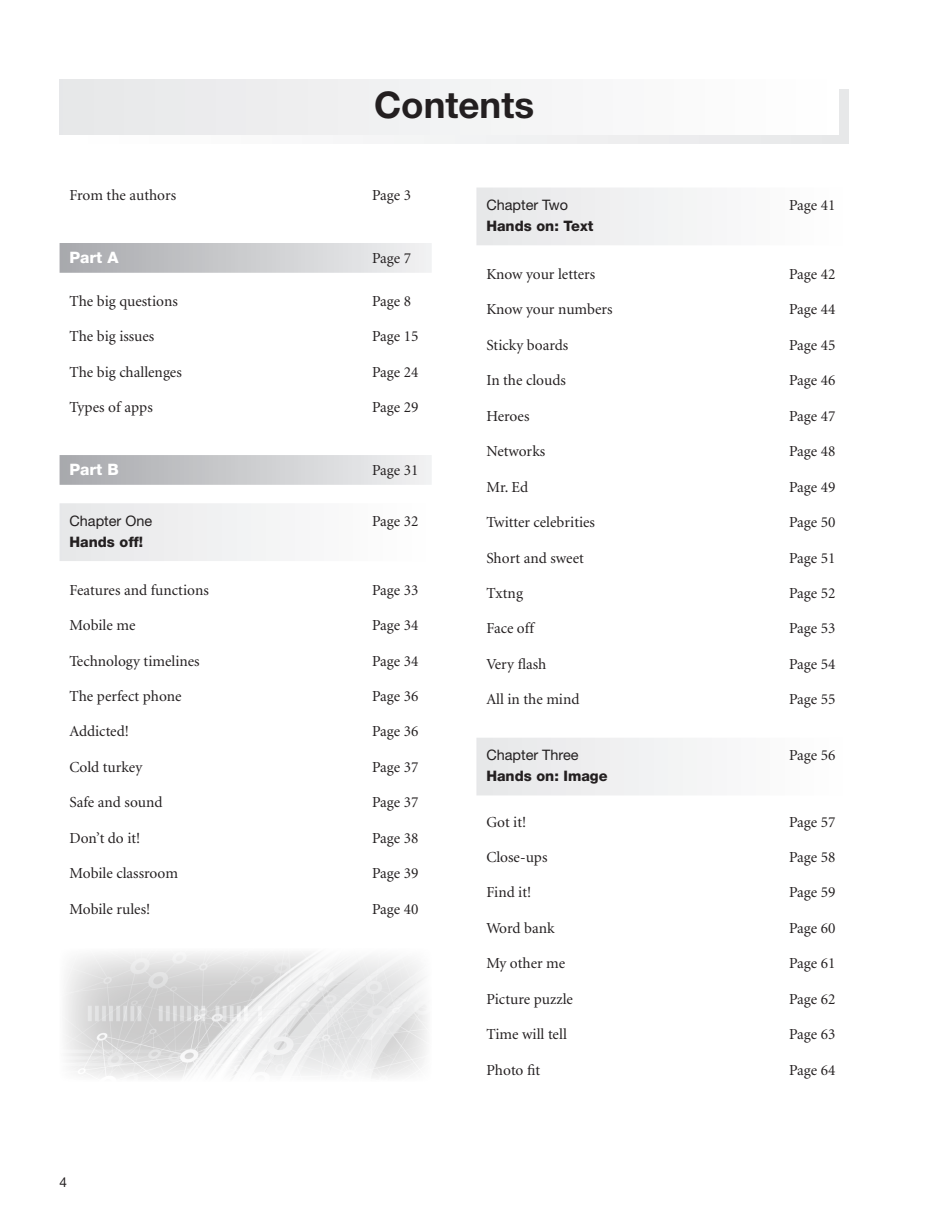
<style>
.page{position:relative;width:938px;height:1221px;background:#fff}
.page>*{position:absolute;margin:0;border:0;box-sizing:border-box;transform-origin:0 0}
._2_Main_headings_Par{font:700 36.75px "Helvetica Neue";color:#231f20}
._1_Main_text_Part_A{font:800 15.75px "Helvetica Neue";color:#fff}
._1_Main_text_Part_A-2{font:15.4px "Minion";color:#231f20}
._1_Main_text_Part_A-3{font:800 14.35px "Helvetica Neue";color:#231f20}
._1_Main_text_Part_A-4{font:14.35px "Helvetica Neue";color:#231f20}
.t1{font:13.65px "Helvetica Neue";color:#231f20}
</style>
<div class="page">
<div style="left:69px;top:89px;width:779px;height:55px;background:#f2f3f4"></div>
<div style="left:60px;top:79px;width:778px;height:55px;background:#f2f3f4"></div>
<img style="left:65px;top:953px;width:362px;height:125px">
<div style="left:60px;top:243px;width:372px;height:30px;background:linear-gradient(to right,#a7a8ac,#f0f1f2)"></div>
<div style="left:60px;top:455px;width:372px;height:30px;background:linear-gradient(to right,#a7a8ac,#f0f1f2)"></div>
<div style="left:60px;top:503px;width:372px;height:58px;background:#f2f3f4"></div>
<div style="left:476px;top:187px;width:372px;height:58px;background:#f2f3f4"></div>
<div style="left:476px;top:737px;width:372px;height:58px;background:#f2f3f4"></div>
<p class="_2_Main_headings_Par" style="left:374px;top:82px;width:161px">Contents</p>
<p class="_1_Main_text_Part_A-2" style="left:69px;top:187px;width:108px">From the authors</p>
<p class="_1_Main_text_Part_A-2" style="left:372px;top:187px;width:40px">Page 3</p>
<p class="_1_Main_text_Part_A" style="left:69px;top:248px;width:51px">Part A</p>
<p class="_1_Main_text_Part_A-2" style="left:372px;top:250px;width:40px">Page 7</p>
<p class="_1_Main_text_Part_A-2" style="left:69px;top:293px;width:110px">The big questions</p>
<p class="_1_Main_text_Part_A-2" style="left:372px;top:293px;width:40px">Page 8</p>
<p class="_1_Main_text_Part_A-2" style="left:69px;top:329px;width:86px">The big issues</p>
<p class="_1_Main_text_Part_A-2" style="left:372px;top:329px;width:48px">Page 15</p>
<p class="_1_Main_text_Part_A-2" style="left:69px;top:364px;width:114px">The big challenges</p>
<p class="_1_Main_text_Part_A-2" style="left:372px;top:364px;width:48px">Page 24</p>
<p class="_1_Main_text_Part_A-2" style="left:69px;top:399px;width:85px">Types of apps</p>
<p class="_1_Main_text_Part_A-2" style="left:372px;top:399px;width:48px">Page 29</p>
<p class="_1_Main_text_Part_A" style="left:69px;top:460px;width:51px">Part B</p>
<p class="_1_Main_text_Part_A-2" style="left:372px;top:462px;width:48px">Page 31</p>
<p class="_1_Main_text_Part_A-4" style="left:69px;top:512px;width:84px">Chapter One</p>
<p class="_1_Main_text_Part_A-2" style="left:372px;top:513px;width:48px">Page 32</p>
<p class="_1_Main_text_Part_A-3" style="left:69px;top:533px;width:75px">Hands off!</p>
<p class="_1_Main_text_Part_A-2" style="left:69px;top:582px;width:141px">Features and functions</p>
<p class="_1_Main_text_Part_A-2" style="left:372px;top:582px;width:48px">Page 33</p>
<p class="_1_Main_text_Part_A-2" style="left:69px;top:617px;width:67px">Mobile me</p>
<p class="_1_Main_text_Part_A-2" style="left:372px;top:617px;width:48px">Page 34</p>
<p class="_1_Main_text_Part_A-2" style="left:69px;top:653px;width:132px">Technology timelines</p>
<p class="_1_Main_text_Part_A-2" style="left:372px;top:653px;width:48px">Page 34</p>
<p class="_1_Main_text_Part_A-2" style="left:69px;top:688px;width:114px">The perfect phone</p>
<p class="_1_Main_text_Part_A-2" style="left:372px;top:688px;width:48px">Page 36</p>
<p class="_1_Main_text_Part_A-2" style="left:69px;top:724px;width:61px">Addicted!</p>
<p class="_1_Main_text_Part_A-2" style="left:372px;top:724px;width:48px">Page 36</p>
<p class="_1_Main_text_Part_A-2" style="left:69px;top:759px;width:74px">Cold turkey</p>
<p class="_1_Main_text_Part_A-2" style="left:372px;top:759px;width:48px">Page 37</p>
<p class="_1_Main_text_Part_A-2" style="left:69px;top:794px;width:95px">Safe and sound</p>
<p class="_1_Main_text_Part_A-2" style="left:372px;top:794px;width:48px">Page 37</p>
<p class="_1_Main_text_Part_A-2" style="left:69px;top:830px;width:72px">Don’t do it!</p>
<p class="_1_Main_text_Part_A-2" style="left:372px;top:830px;width:48px">Page 38</p>
<p class="_1_Main_text_Part_A-2" style="left:69px;top:865px;width:110px">Mobile classroom</p>
<p class="_1_Main_text_Part_A-2" style="left:372px;top:865px;width:48px">Page 39</p>
<p class="_1_Main_text_Part_A-2" style="left:69px;top:901px;width:82px">Mobile rules!</p>
<p class="_1_Main_text_Part_A-2" style="left:372px;top:901px;width:48px">Page 40</p>
<p class="t1" style="left:60px;top:1173px;width:9px">4</p>
<p class="_1_Main_text_Part_A-4" style="left:486px;top:196px;width:83px">Chapter Two</p>
<p class="_1_Main_text_Part_A-2" style="left:789px;top:197px;width:48px">Page 41</p>
<p class="_1_Main_text_Part_A-3" style="left:486px;top:217px;width:108px">Hands on: Text</p>
<p class="_1_Main_text_Part_A-2" style="left:486px;top:266px;width:110px">Know your letters</p>
<p class="_1_Main_text_Part_A-2" style="left:789px;top:266px;width:48px">Page 42</p>
<p class="_1_Main_text_Part_A-2" style="left:486px;top:302px;width:128px">Know your numbers</p>
<p class="_1_Main_text_Part_A-2" style="left:789px;top:302px;width:48px">Page 44</p>
<p class="_1_Main_text_Part_A-2" style="left:486px;top:337px;width:83px">Sticky boards</p>
<p class="_1_Main_text_Part_A-2" style="left:789px;top:337px;width:48px">Page 45</p>
<p class="_1_Main_text_Part_A-2" style="left:486px;top:372px;width:81px">In the clouds</p>
<p class="_1_Main_text_Part_A-2" style="left:789px;top:372px;width:48px">Page 46</p>
<p class="_1_Main_text_Part_A-2" style="left:486px;top:408px;width:45px">Heroes</p>
<p class="_1_Main_text_Part_A-2" style="left:789px;top:408px;width:48px">Page 47</p>
<p class="_1_Main_text_Part_A-2" style="left:486px;top:443px;width:60px">Networks</p>
<p class="_1_Main_text_Part_A-2" style="left:789px;top:443px;width:48px">Page 48</p>
<p class="_1_Main_text_Part_A-2" style="left:486px;top:479px;width:43px">Mr. Ed</p>
<p class="_1_Main_text_Part_A-2" style="left:789px;top:479px;width:48px">Page 49</p>
<p class="_1_Main_text_Part_A-2" style="left:486px;top:514px;width:110px">Twitter celebrities</p>
<p class="_1_Main_text_Part_A-2" style="left:789px;top:514px;width:48px">Page 50</p>
<p class="_1_Main_text_Part_A-2" style="left:486px;top:550px;width:99px">Short and sweet</p>
<p class="_1_Main_text_Part_A-2" style="left:789px;top:550px;width:48px">Page 51</p>
<p class="_1_Main_text_Part_A-2" style="left:486px;top:585px;width:38px">Txtng</p>
<p class="_1_Main_text_Part_A-2" style="left:789px;top:585px;width:48px">Page 52</p>
<p class="_1_Main_text_Part_A-2" style="left:486px;top:621px;width:49px">Face off</p>
<p class="_1_Main_text_Part_A-2" style="left:789px;top:621px;width:48px">Page 53</p>
<p class="_1_Main_text_Part_A-2" style="left:486px;top:656px;width:61px">Very flash</p>
<p class="_1_Main_text_Part_A-2" style="left:789px;top:656px;width:48px">Page 54</p>
<p class="_1_Main_text_Part_A-2" style="left:486px;top:691px;width:95px">All in the mind</p>
<p class="_1_Main_text_Part_A-2" style="left:789px;top:691px;width:48px">Page 55</p>
<p class="_1_Main_text_Part_A-4" style="left:486px;top:746px;width:94px">Chapter Three</p>
<p class="_1_Main_text_Part_A-2" style="left:789px;top:747px;width:48px">Page 56</p>
<p class="_1_Main_text_Part_A-3" style="left:486px;top:767px;width:123px">Hands on: Image</p>
<p class="_1_Main_text_Part_A-2" style="left:486px;top:814px;width:41px">Got it!</p>
<p class="_1_Main_text_Part_A-2" style="left:789px;top:814px;width:48px">Page 57</p>
<p class="_1_Main_text_Part_A-2" style="left:486px;top:849px;width:63px">Close-ups</p>
<p class="_1_Main_text_Part_A-2" style="left:789px;top:849px;width:48px">Page 58</p>
<p class="_1_Main_text_Part_A-2" style="left:486px;top:884px;width:46px">Find it!</p>
<p class="_1_Main_text_Part_A-2" style="left:789px;top:884px;width:48px">Page 59</p>
<p class="_1_Main_text_Part_A-2" style="left:486px;top:920px;width:70px">Word bank</p>
<p class="_1_Main_text_Part_A-2" style="left:789px;top:920px;width:48px">Page 60</p>
<p class="_1_Main_text_Part_A-2" style="left:486px;top:955px;width:80px">My other me</p>
<p class="_1_Main_text_Part_A-2" style="left:789px;top:955px;width:48px">Page 61</p>
<p class="_1_Main_text_Part_A-2" style="left:486px;top:991px;width:88px">Picture puzzle</p>
<p class="_1_Main_text_Part_A-2" style="left:789px;top:991px;width:48px">Page 62</p>
<p class="_1_Main_text_Part_A-2" style="left:486px;top:1026px;width:82px">Time will tell</p>
<p class="_1_Main_text_Part_A-2" style="left:789px;top:1026px;width:48px">Page 63</p>
<p class="_1_Main_text_Part_A-2" style="left:486px;top:1062px;width:55px">Photo fit</p>
<p class="_1_Main_text_Part_A-2" style="left:789px;top:1062px;width:48px">Page 64</p>
</div>
